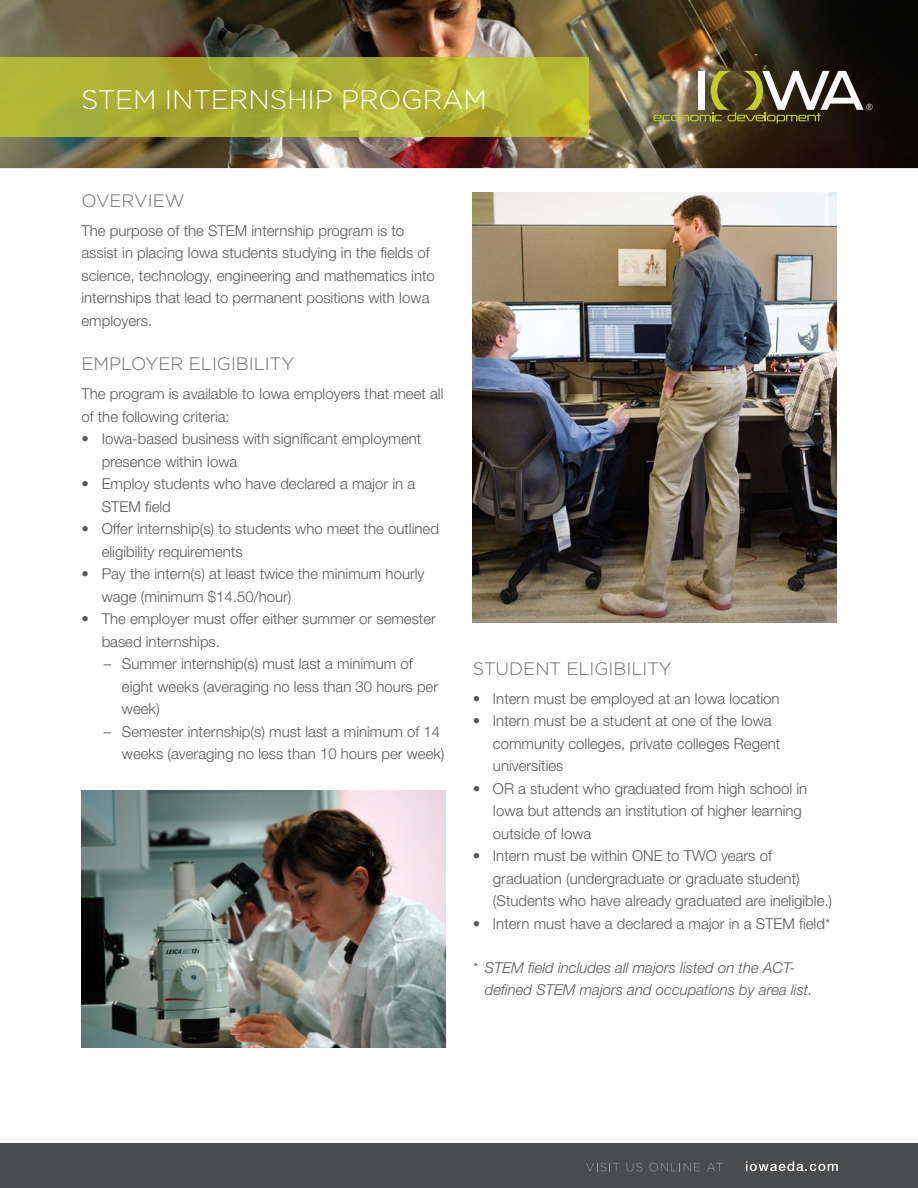
<style>
.page{position:relative;width:918px;height:1188px;background:#fff}
.page>*{position:absolute;margin:0;border:0;box-sizing:border-box;transform-origin:0 0}
.t1{font:300 27px "Gotham";color:#fff}
.heading{font:300 18px "Gotham";color:#69696c}
.t2{font:300 15px/22.5px "Helvetica Neue";color:#57585a}
.t3{font:italic 300 15px/22.5px "Helvetica Neue";color:#57585a}
</style>
<div class="page">
<div style="left:0;top:1144px;width:918px;height:44px;background:#4b4c4d"></div>
<svg style="left:586px;top:1163px;width:33px;height:8px"></svg>
<svg style="left:627px;top:1163px;width:15px;height:8px"></svg>
<svg style="left:649px;top:1163px;width:51px;height:8px"></svg>
<svg style="left:707px;top:1163px;width:16px;height:8px"></svg>
<svg style="left:746px;top:1161px;width:92px;height:10px"></svg>
<img style="left:0;top:0;width:918px;height:168px">
<img style="left:0;top:58px;width:589px;height:78px">
<img style="left:654px;top:71px;width:219px;height:52px">
<img style="left:81px;top:791px;width:365px;height:257px">
<img style="left:472px;top:192px;width:365px;height:430px">
<p class="t1" style="left:81px;top:82px;width:408px">STEM INTERNSHIP PROGRAM</p>
<p class="heading" style="left:81px;top:189px;width:105px">OVERVIEW</p>
<p class="t2" style="left:81px;top:219px;width:355px">The purpose of the STEM internship program is to assist in placing Iowa students studying in the fields of science, technology, engineering and mathematics into internships that lead to permanent positions with Iowa employers.</p>
<p class="heading" style="left:81px;top:352px;width:214px">EMPLOYER ELIGIBILITY</p>
<p class="t2" style="left:81px;top:382px;width:364px">The program is available to Iowa employers that meet all of the following criteria:</p>
<p class="t2" style="left:102px;top:427px;width:321px;text-indent:-20px">• Iowa-based business with significant employment presence within Iowa</p>
<p class="t2" style="left:102px;top:472px;width:315px;text-indent:-20px">• Employ students who have declared a major in a<br>STEM field</p>
<p class="t2" style="left:102px;top:517px;width:339px;text-indent:-20px">• Offer internship(s) to students who meet the outlined eligibility requirements</p>
<p class="t2" style="left:102px;top:562px;width:324px;text-indent:-20px">• Pay the intern(s) at least twice the minimum hourly wage (minimum $14.50/hour)</p>
<p class="t2" style="left:102px;top:607px;width:336px;text-indent:-20px">• The employer must offer either summer or semester based internships.</p>
<p class="t2" style="left:122px;top:652px;width:318px;text-indent:-18px">– Summer internship(s) must last a minimum of eight weeks (averaging no less than 30 hours per week)</p>
<p class="t2" style="left:104px;top:720px;width:342px;text-align:right">– Semester internship(s) must last a minimum of 14 weeks (averaging no less than 10 hours per week)</p>
<p class="heading" style="left:473px;top:657px;width:201px">STUDENT ELIGIBILITY</p>
<p class="t2" style="left:473px;top:687px;width:308px">• Intern must be employed at an Iowa location</p>
<p class="t2" style="left:493px;top:709px;width:289px;text-indent:-20px">• Intern must be a student at one of the Iowa community colleges, private colleges Regent universities</p>
<p class="t2" style="left:493px;top:777px;width:316px;text-indent:-20px">• OR a student who graduated from high school in<br>Iowa but attends an institution of higher learning outside of Iowa</p>
<p class="t2" style="left:493px;top:844px;width:341px;text-indent:-20px">• Intern must be within ONE to TWO years of graduation (undergraduate or graduate student) (Students who have already graduated are ineligible.)</p>
<p class="t2" style="left:473px;top:912px;width:359px">• Intern must have a declared a major in a STEM field*</p>
<p class="t3" style="left:485px;top:956px;width:329px;text-indent:-12px">* STEM field includes all majors listed on the ACT&shy;defined STEM majors and occupations by area list.</p>
</div>
